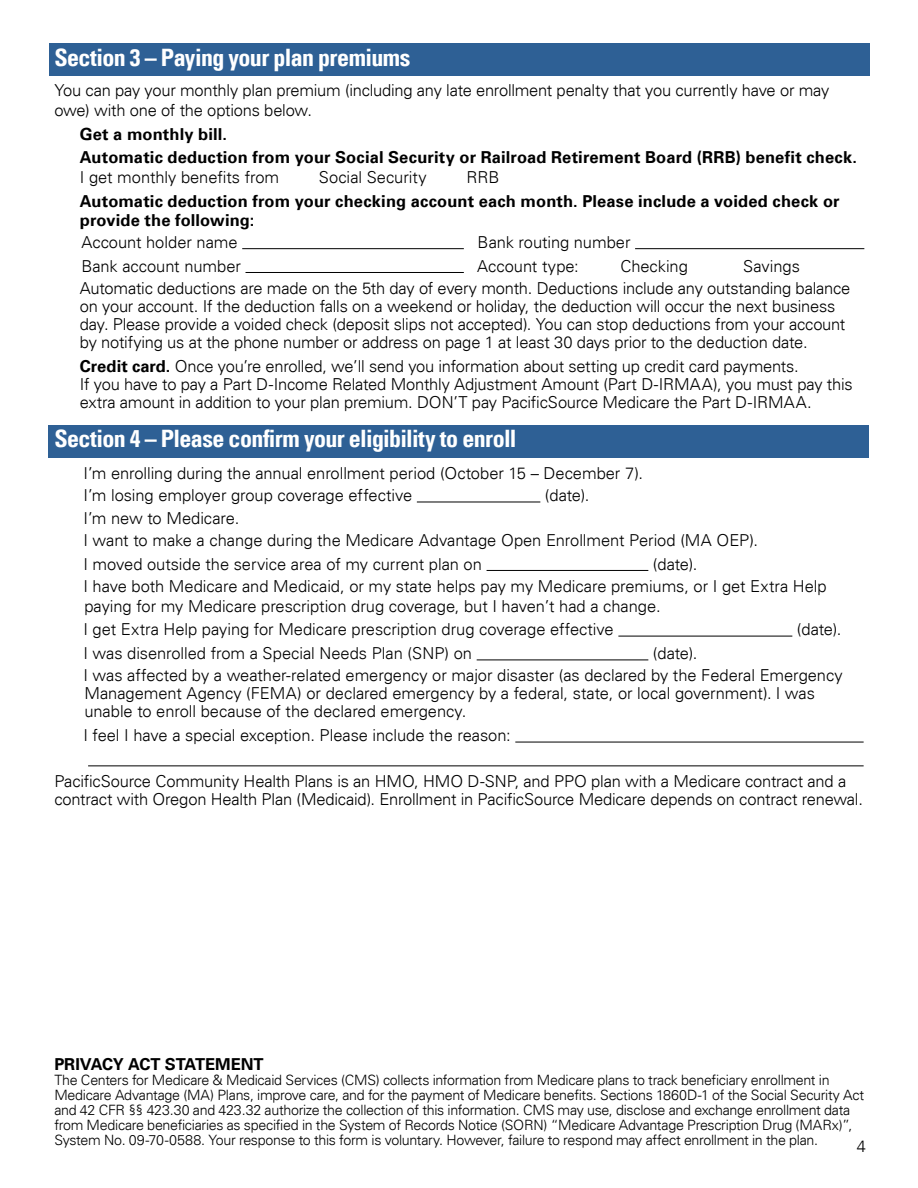
<style>
.page{position:relative;width:918px;height:1188px;background:#fff}
.page>*{position:absolute;margin:0;border:0;box-sizing:border-box;transform-origin:0 0}
.t1{font:700 condensed 24px "Univers LT";letter-spacing:-.025em;color:#fff}
.t2{font:300 16.5px/18px "Univers LT";letter-spacing:-.01em;color:#000}
.P_Body{font:700 16.5px/23.9px "Univers LT";letter-spacing:.01em;color:#000}
.P_Body-2{font:300 14.25px/15px "Univers LT";letter-spacing:-.02em;color:#000}
.s1{font-weight:700}
</style>
<div class="page">
<div style="left:49px;top:43px;width:821px;height:33px;background:#2e6095"></div>
<hr style="left:242px;top:248px;width:222px;height:1px;background:#000">
<hr style="left:635px;top:248px;width:229px;height:1px;background:#000">
<hr style="left:246px;top:272px;width:218px;height:1px;background:#000">
<div style="left:49px;top:425px;width:820px;height:32px;background:#2e6095"></div>
<hr style="left:417px;top:502px;width:123px;height:1px;background:#000">
<hr style="left:487px;top:570px;width:161px;height:1px;background:#000">
<hr style="left:618px;top:636px;width:174px;height:1px;background:#000">
<hr style="left:477px;top:660px;width:171px;height:1px;background:#000">
<hr style="left:515px;top:742px;width:349px;height:1px;background:#000">
<hr style="left:88px;top:765px;width:776px;height:1px;background:#000">
<h1 class="t1" style="left:54px;top:43px;width:358px">Section 3 – Paying your plan premiums</h1>
<p class="t2" style="left:54px;top:81px;width:777px;line-height:19.5px">You can pay your monthly plan premium (including any late enrollment penalty that you currently have or may owe) with one of the options below.</p>
<p class="P_Body" style="left:80px;top:122px;width:779px">Get a monthly bill.<br>Automatic deduction from your Social Security or Railroad Retirement Board (RRB) benefit check.</p>
<p class="t2" style="left:80px;top:168px;width:201px">I get monthly benefits from</p>
<p class="t2" style="left:319px;top:168px;width:109px">Social Security</p>
<p class="t2" style="left:466px;top:168px;width:35px">RRB</p>
<p class="P_Body" style="left:80px;top:191px;width:761px;line-height:19.5px">Automatic deduction from your checking account each month. Please include a voided check or provide the following:</p>
<p class="t2" style="left:81px;top:233px;width:158px">Account holder name</p>
<p class="t2" style="left:478px;top:233px;width:154px">Bank routing number</p>
<p class="t2" style="left:81px;top:257px;width:161px">Bank account number</p>
<p class="t2" style="left:477px;top:257px;width:103px">Account type:</p>
<p class="t2" style="left:620px;top:257px;width:69px">Checking</p>
<p class="t2" style="left:80px;top:255px;width:772px;line-height:22.4px;text-indent:663px">Savings<br>Automatic deductions are made on the 5th day of every month. Deductions include any outstanding balance</p>
<p class="t2" style="left:80px;top:297px;width:767px">on your account. If the deduction falls on a weekend or holiday, the deduction will occur the next business day. Please provide a voided check (deposit slips not accepted). You can stop deductions from your account by notifying us at the phone number or address on page 1 at least 30 days prior to the deduction date.</p>
<p class="t2" style="left:80px;top:357px;width:774px"><span class="s1">Credit card.</span> Once you’re enrolled, we’ll send you information about setting up credit card payments.<br>If you have to pay a Part D-Income Related Monthly Adjustment Amount (Part D-IRMAA), you must pay this extra amount in addition to your plan premium. DON’T pay PacificSource Medicare the Part D-IRMAA.</p>
<h1 class="t1" style="left:54px;top:424px;width:464px">Section 4 – Please confirm your eligibility to enroll</h1>
<p class="t2" style="left:83px;top:462px;width:561px;line-height:22.4px">I’m enrolling during the annual enrollment period (October 15 – December 7).<br>I’m losing employer group coverage effective</p>
<p class="t2" style="left:545px;top:486px;width:46px">(date).</p>
<p class="t2" style="left:83px;top:507px;width:676px;line-height:22.4px">I’m new to Medicare.<br>I want to make a change during the Medicare Advantage Open Enrollment Period (MA OEP).</p>
<p class="t2" style="left:83px;top:555px;width:400px">I moved outside the service area of my current plan on</p>
<p class="t2" style="left:83px;top:553px;width:745px;line-height:22.4px;text-indent:570px">(date).<br>I have both Medicare and Medicaid, or my state helps pay my Medicare premiums, or I get Extra Help</p>
<p class="t2" style="left:83px;top:594px;width:579px;line-height:23.9px">paying for my Medicare prescription drug coverage, but I haven’t had a change.<br>I get Extra Help paying for Medicare prescription drug coverage effective</p>
<p class="t2" style="left:797px;top:621px;width:46px">(date).</p>
<p class="t2" style="left:83px;top:644px;width:390px">I was disenrolled from a Special Needs Plan (SNP) on</p>
<p class="t2" style="left:83px;top:642px;width:761px;line-height:22.4px;text-indent:570px">(date).<br>I was affected by a weather-related emergency or major disaster (as declared by the Federal Emergency</p>
<p class="t2" style="left:84px;top:685px;width:732px">Management Agency (FEMA) or declared emergency by a federal, state, or local government). I was unable to enroll because of the declared emergency.</p>
<p class="t2" style="left:83px;top:726px;width:429px">I feel I have a special exception. Please include the reason:</p>
<p class="t2" style="left:54px;top:773px;width:810px">PacificSource Community Health Plans is an HMO, HMO D-SNP, and PPO plan with a Medicare contract and a contract with Oregon Health Plan (Medicaid). Enrollment in PacificSource Medicare depends on contract renewal.</p>
<p class="P_Body" style="left:54px;top:1053px;width:211px">PRIVACY ACT STATEMENT</p>
<p class="P_Body-2" style="left:54px;top:1073px;width:811px">The Centers for Medicare &amp; Medicaid Services (CMS) collects information from Medicare plans to track beneficiary enrollment in Medicare Advantage (MA) Plans, improve care, and for the payment of Medicare benefits. Sections 1860D-1 of the Social Security Act and 42 CFR §§ 423.30 and 423.32 authorize the collection of this information. CMS may use, disclose and exchange enrollment data from Medicare beneficiaries as specified in the System of Records Notice (SORN) “Medicare Advantage Prescription Drug (MARx)”, System No. 09-70-0588. Your response to this form is voluntary. However, failure to respond may affect enrollment in the plan.</p>
<p class="t2" style="left:857px;top:1138px;width:11px">4</p>
</div>
